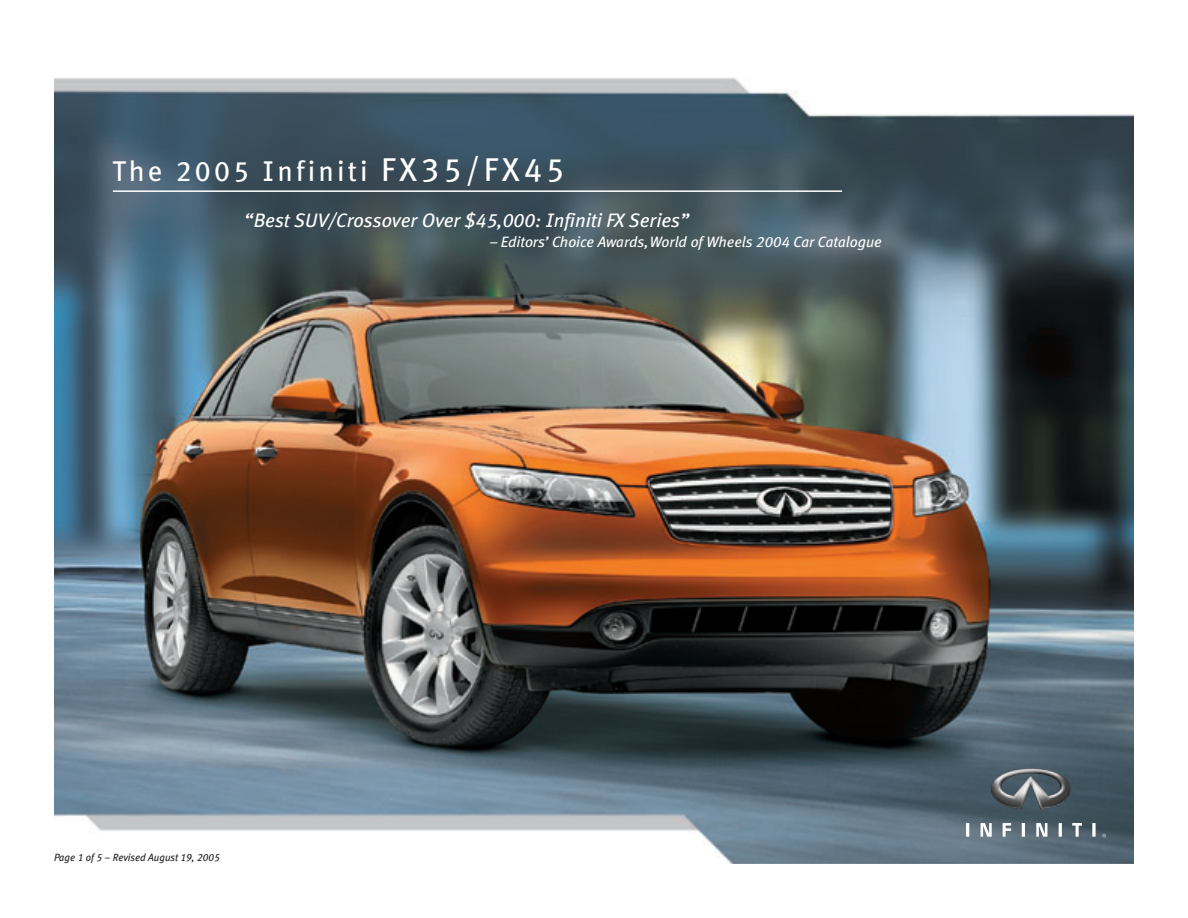
<style>
.page{position:relative;width:1188px;height:918px;background:#fff}
.page>*{position:absolute;margin:0;border:0;box-sizing:border-box;transform-origin:0 0}
.t1{font:28.5px "Infiniti Meta";letter-spacing:.11em;color:#fff}
.t2{font:italic 19.5px "Infiniti Meta";color:#fff}
.t3{font:italic 15px "Infiniti Meta";color:#fff}
.t4{font:italic 10.5px "Infiniti Meta";color:#231f20;scale:.96 1}
.s1{font-size:33px}
</style>
<div class="page">
<img style="left:54px;top:78px;width:1080px;height:786px">
<hr style="left:113px;top:190px;width:729px;height:2px;background:#fff">
<img style="left:991px;top:768px;width:80px;height:41px">
<svg style="left:1102px;top:834px;width:4px;height:3px"></svg>
<svg style="left:1003px;top:823px;width:8px;height:14px"></svg>
<svg style="left:981px;top:823px;width:11px;height:14px"></svg>
<svg style="left:1036px;top:823px;width:11px;height:14px"></svg>
<svg style="left:1072px;top:823px;width:10px;height:14px"></svg>
<svg style="left:966px;top:823px;width:3px;height:14px"></svg>
<svg style="left:1022px;top:823px;width:3px;height:14px"></svg>
<svg style="left:1059px;top:823px;width:3px;height:14px"></svg>
<svg style="left:1092px;top:823px;width:4px;height:14px"></svg>
<h1 class="t1" style="left:112px;top:161px;width:454px">The 2005 Infiniti <span class="s1">FX35/FX45</span></h1>
<h2 class="t2" style="left:244px;top:213px;width:447px">“Best SUV/Crossover Over $45,000: Infiniti FX Series”</h2>
<p class="t3" style="left:489px;top:236px;width:394px">– Editors’ Choice Awards,World of Wheels 2004 Car Catalogue</p>
<p class="t4" style="left:54px;top:854px;width:174px">Page 1 of 5 – Revised August 19, 2005</p>
</div>
